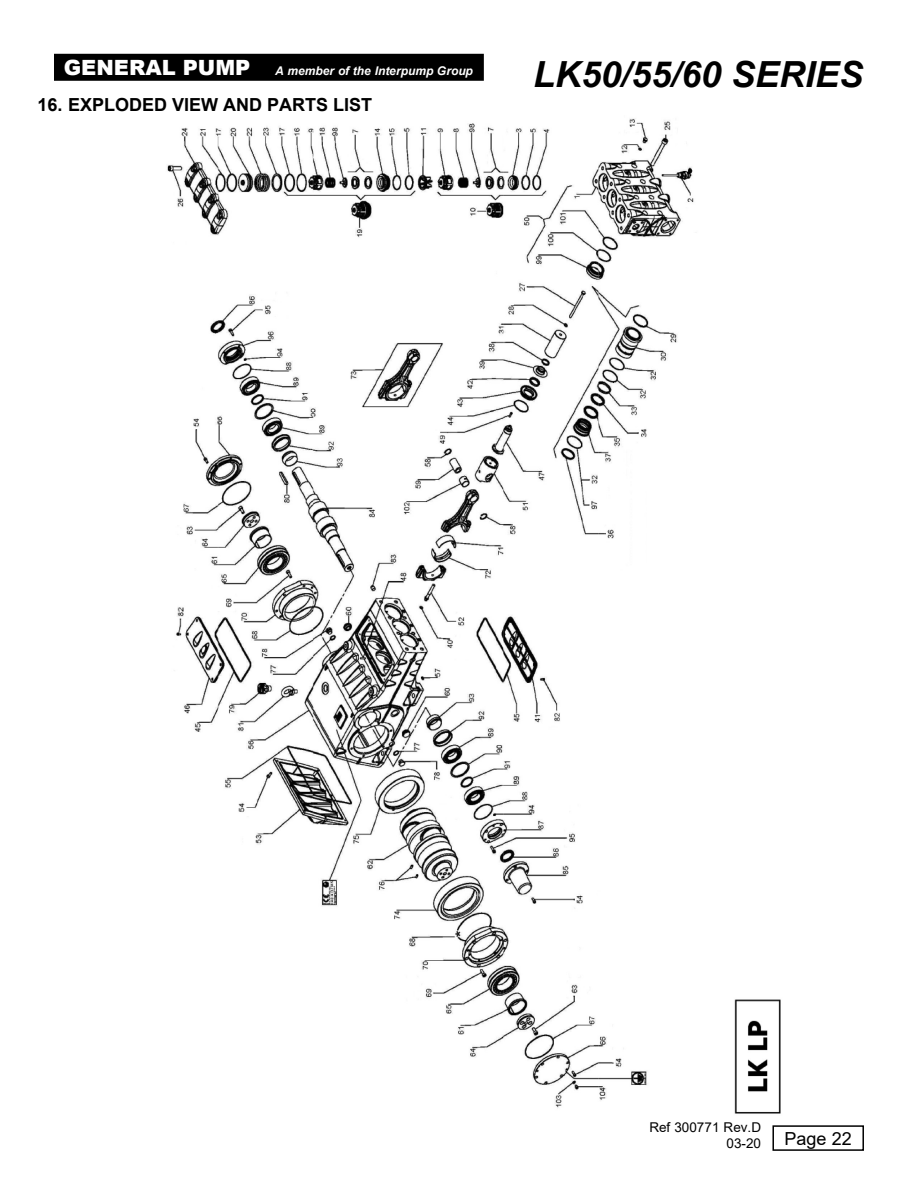
<style>
.page{position:relative;width:918px;height:1188px;background:#fff}
.page>*{position:absolute;margin:0;border:0;box-sizing:border-box;transform-origin:0 0}
.t1{font:italic 700 36px "Arial";color:#000}
.t2{font:700 18px "Arial";color:#000}
.t3{font:18px "Arial";color:#000}
.t4{font:13.5px/16.2px "Arial";color:#000;text-align:right}
.t5{font:italic 700 12px "Arial";color:#fff}
.s1{font-weight:900;font-style:normal;font-size:21px}
</style>
<div class="page">
<img style="left:167px;top:118px;width:614px;height:996px">
<div style="left:772px;top:1125px;width:92px;height:26px;border:2px solid #000"></div>
<div style="left:36px;top:96px;width:388px;height:27px;background:#fff"></div>
<div style="left:54px;top:54px;width:430px;height:27px;background:#000"></div>
<p class="t5" style="left:64px;top:63px;width:411px"><span class="s1">GENERAL PUMP</span> A member of the Interpump Group</p>
<h2 class="t2" style="left:37px;top:92px;width:336px">16. EXPLODED VIEW AND PARTS LIST</h2>
<h1 class="t1" style="left:533px;top:50px;width:332px">LK50/55/60 SERIES</h1>
<p class="t4" style="left:649px;top:1119px;width:113px">Ref 300771 Rev.D<br>03-20</p>
<h2 class="t3" style="left:784px;top:1126px;width:69px">Page 22</h2>
</div>
